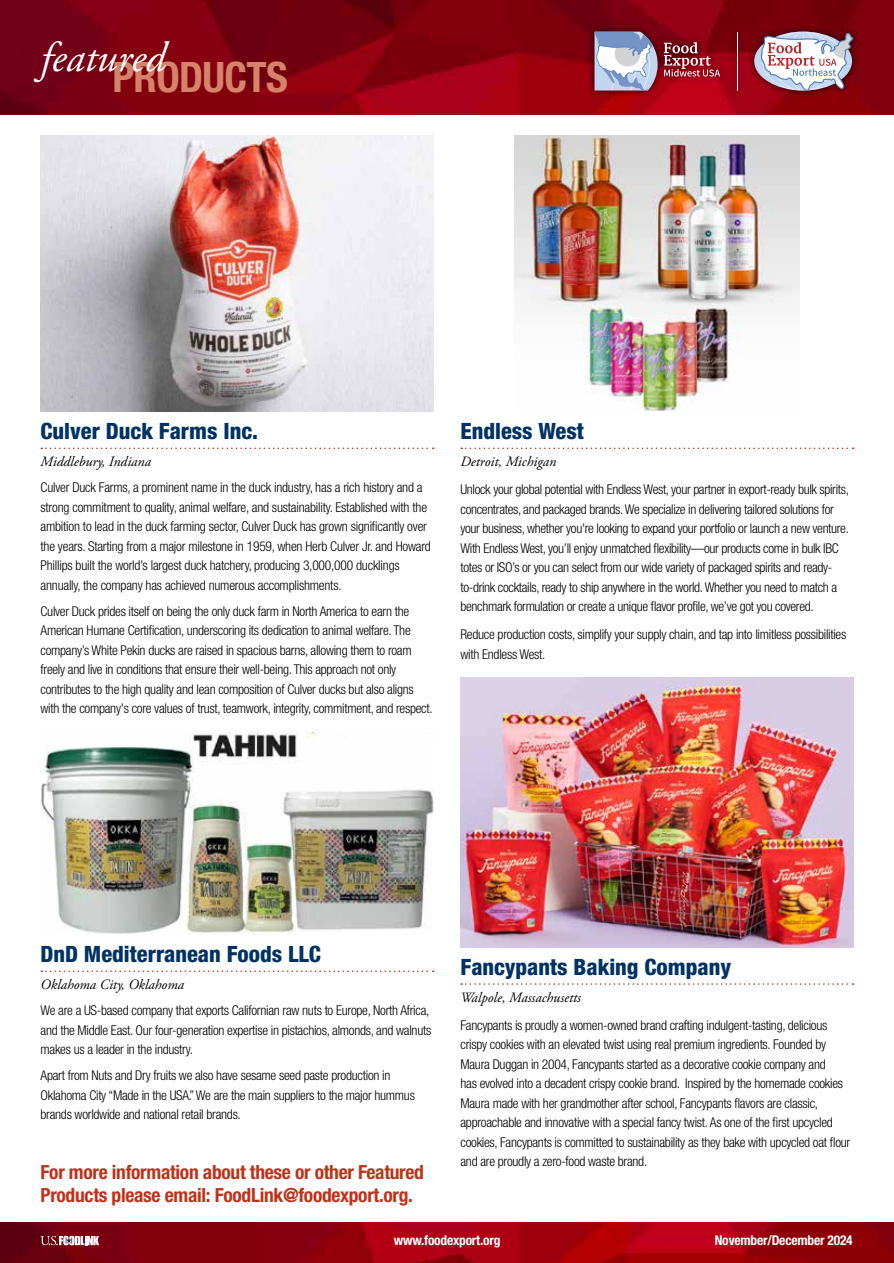
<style>
.page{position:relative;width:894px;height:1263px;background:#fff}
.page>*{position:absolute;margin:0;border:0;box-sizing:border-box;transform-origin:0 0}
.t1{font:700 condensed 42px "Helvetica Neue LT Std";letter-spacing:-.015em;color:#d5836a}
.t2{font:italic 42px "Adobe Garamond Pro";color:#fff}
.t3{font:800 condensed 22.5px "Helvetica Neue LT Std";color:#003263}
.t4{font:700 condensed 19.5px/22.5px "Helvetica Neue LT Std";letter-spacing:-.015em;color:#c0311a}
.t5{font:italic 14.25px "Adobe Garamond Pro";color:#000}
.t6{font:300 condensed 13.5px/19.5px "Helvetica Neue LT Std";letter-spacing:-.02em;color:#000}
.t7{font:700 condensed 13.5px "Helvetica Neue LT Std";letter-spacing:-.015em;color:#fff}
</style>
<div class="page">
<img style="left:0;top:1222px;width:893px;height:41px">
<svg style="left:40px;top:1235px;width:59px;height:10px"></svg>
<img style="left:0;top:0;width:893px;height:114px">
<svg style="left:461px;top:447px;width:392px;height:2px"></svg>
<svg style="left:461px;top:983px;width:392px;height:1px"></svg>
<img style="left:514px;top:135px;width:285px;height:276px">
<img style="left:460px;top:677px;width:393px;height:270px">
<svg style="left:41px;top:447px;width:392px;height:2px"></svg>
<svg style="left:41px;top:970px;width:392px;height:2px"></svg>
<img style="left:40px;top:135px;width:393px;height:277px">
<img style="left:40px;top:732px;width:393px;height:202px">
<div style="left:586px;top:24px;width:274px;height:75px;background:#000;opacity:.75"></div>
<svg style="left:594px;top:32px;width:63px;height:58px"></svg>
<svg style="left:663px;top:42px;width:56px;height:35px"></svg>
<svg style="left:760px;top:32px;width:93px;height:59px"></svg>
<hr style="left:736px;top:32px;width:1px;height:58px;background:#fff">
<h1 class="t2" style="left:40px;top:32px;width:126px">featured</h1>
<h1 class="t1" style="left:112px;top:51px;width:177px">PRODUCTS</h1>
<h2 class="t3" style="left:40px;top:417px;width:219px">Culver Duck Farms Inc.</h2>
<p class="t5" style="left:40px;top:453px;width:112px">Middlebury, Indiana</p>
<p class="t6" style="left:40px;top:477px;width:392px">Culver Duck Farms, a prominent name in the duck industry, has a rich history and a strong commitment to quality, animal welfare, and sustainability. Established with the ambition to lead in the duck farming sector, Culver Duck has grown significantly over the years. Starting from a major milestone in 1959, when Herb Culver Jr. and Howard Phillips built the world’s largest duck hatchery, producing 3,000,000 ducklings annually, the company has achieved numerous accomplishments.</p>
<p class="t6" style="left:40px;top:601px;width:393px">Culver Duck prides itself on being the only duck farm in North America to earn the American Humane Certification, underscoring its dedication to animal welfare. The company’s White Pekin ducks are raised in spacious barns, allowing them to roam freely and live in conditions that ensure their well-being. This approach not only contributes to the high quality and lean composition of Culver ducks but also aligns with the company's core values of trust, teamwork, integrity, commitment, and respect.</p>
<h2 class="t3" style="left:460px;top:417px;width:125px">Endless West</h2>
<p class="t5" style="left:460px;top:453px;width:97px">Detroit, Michigan</p>
<p class="t6" style="left:460px;top:479px;width:390px">Unlock your global potential with Endless West, your partner in export-ready bulk spirits, concentrates, and packaged brands. We specialize in delivering tailored solutions for your business, whether you're looking to expand your portfolio or launch a new venture.<br>With Endless West, you’ll enjoy unmatched flexibility—our products come in bulk IBC totes or ISO’s or you can select from our wide variety of packaged spirits and ready&shy;to-drink cocktails, ready to ship anywhere in the world. Whether you need to match a benchmark formulation or create a unique flavor profile, we’ve got you covered.</p>
<p class="t6" style="left:460px;top:624px;width:387px">Reduce production costs, simplify your supply chain, and tap into limitless possibilities with Endless West.</p>
<h2 class="t3" style="left:40px;top:940px;width:282px">DnD Mediterranean Foods LLC</h2>
<p class="t5" style="left:40px;top:975px;width:145px">Oklahoma City, Oklahoma</p>
<p class="t6" style="left:40px;top:1000px;width:392px">We are a US-based company that exports Californian raw nuts to Europe, North Africa, and the Middle East. Our four-generation expertise in pistachios, almonds, and walnuts makes us a leader in the industry.</p>
<p class="t6" style="left:40px;top:1065px;width:376px">Apart from Nuts and Dry fruits we also have sesame seed paste production in<br>Oklahoma City “Made in the USA.” We are the main suppliers to the major hummus brands worldwide and national retail brands.</p>
<h3 class="t4" style="left:40px;top:1161px;width:385px">For more information about these or other Featured<br>Products please email: FoodLink@foodexport.org.</h3>
<h2 class="t3" style="left:460px;top:952px;width:272px">Fancypants Baking Company</h2>
<p class="t5" style="left:460px;top:988px;width:122px">Walpole, Massachusetts</p>
<p class="t6" style="left:460px;top:1015px;width:391px">Fancypants is proudly a women-owned brand crafting indulgent-tasting, delicious crispy cookies with an elevated twist using real premium ingredients. Founded by Maura Duggan in 2004, Fancypants started as a decorative cookie company and<br>has evolved into a decadent crispy cookie brand. Inspired by the homemade cookies Maura made with her grandmother after school, Fancypants flavors are classic, approachable and innovative with a special fancy twist. As one of the first upcycled cookies, Fancypants is committed to sustainability as they bake with upcycled oat flour and are proudly a zero-food waste brand.</p>
<p class="t7" style="left:393px;top:1232px;width:108px">www.foodexport.org</p>
<p class="t7" style="left:714px;top:1232px;width:139px">November/December 2024</p>
</div>
